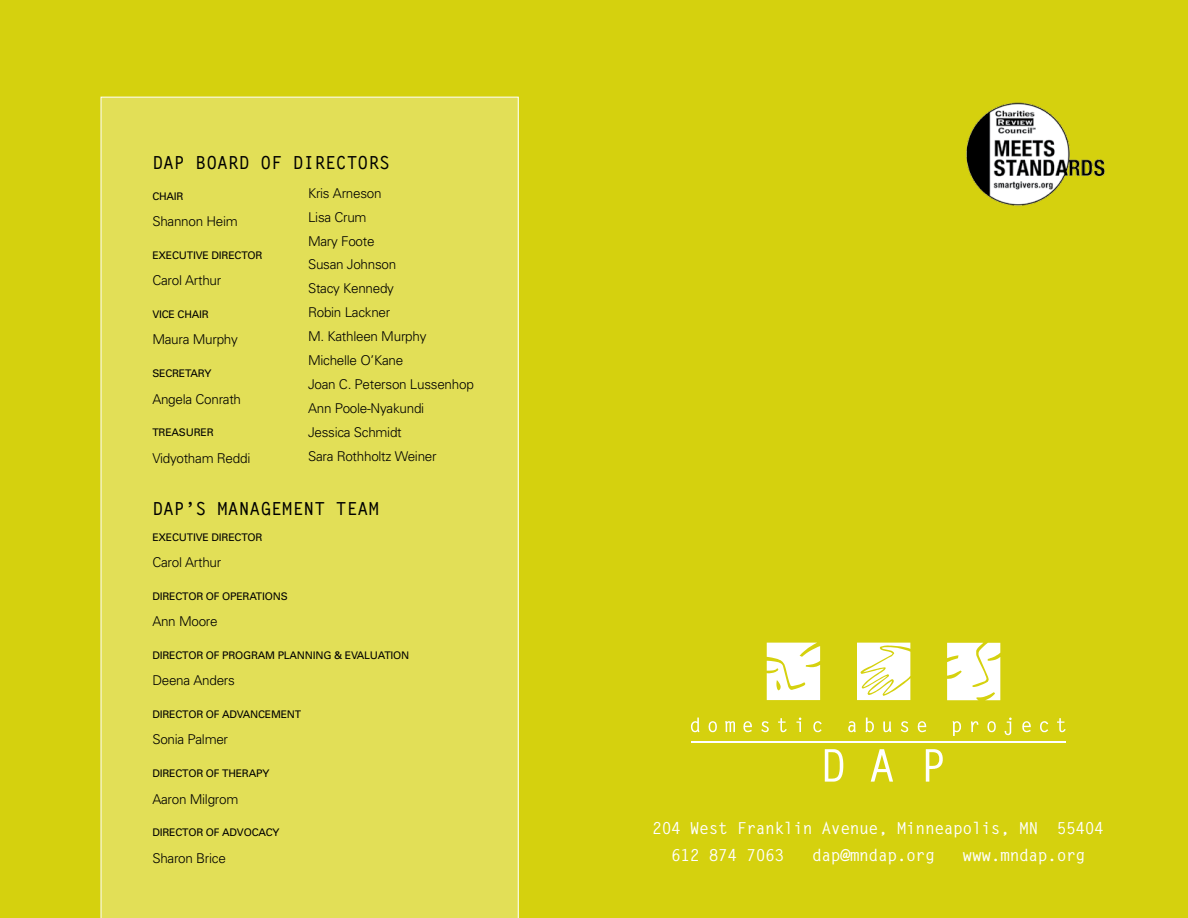
<style>
.page{position:relative;width:1188px;height:918px;background:#d5d10e}
.page>*{position:absolute;margin:0;border:0;box-sizing:border-box;transform-origin:0 0}
.t1{font:700 18px "Letter Gothic";color:#000}
.t2{font:700 16.5px/27px "Letter Gothic Std";letter-spacing:-.03em;color:#fff}
.t3{font:300 13.5px/23.9px "Univers";letter-spacing:-.02em;color:#000}
.t4{font:10.5px "Univers";letter-spacing:-.02em;color:#000}
</style>
<div class="page">
<div style="left:101px;top:97px;width:418px;height:821px;background:#e2df57"></div>
<hr style="left:691px;top:741px;width:375px;height:2px;background:#fff">
<svg style="left:825px;top:749px;width:18px;height:33px"></svg>
<svg style="left:871px;top:749px;width:22px;height:33px"></svg>
<svg style="left:926px;top:749px;width:17px;height:33px"></svg>
<svg style="left:691px;top:718px;width:9px;height:14px"></svg>
<svg style="left:709px;top:721px;width:8px;height:11px"></svg>
<svg style="left:725px;top:721px;width:10px;height:11px"></svg>
<svg style="left:743px;top:721px;width:9px;height:11px"></svg>
<svg style="left:761px;top:721px;width:8px;height:11px"></svg>
<svg style="left:778px;top:718px;width:9px;height:14px"></svg>
<svg style="left:796px;top:718px;width:5px;height:14px"></svg>
<svg style="left:813px;top:721px;width:9px;height:11px"></svg>
<svg style="left:848px;top:721px;width:8px;height:11px"></svg>
<svg style="left:865px;top:718px;width:9px;height:14px"></svg>
<svg style="left:883px;top:721px;width:8px;height:11px"></svg>
<svg style="left:901px;top:721px;width:7px;height:11px"></svg>
<svg style="left:918px;top:721px;width:8px;height:11px"></svg>
<svg style="left:953px;top:721px;width:8px;height:15px"></svg>
<svg style="left:971px;top:721px;width:7px;height:11px"></svg>
<svg style="left:987px;top:721px;width:9px;height:11px"></svg>
<svg style="left:1005px;top:718px;width:7px;height:17px"></svg>
<svg style="left:1022px;top:721px;width:9px;height:11px"></svg>
<svg style="left:1040px;top:721px;width:8px;height:11px"></svg>
<svg style="left:1057px;top:718px;width:9px;height:14px"></svg>
<svg style="left:857px;top:643px;width:53px;height:57px;background:#f9f8df"></svg>
<svg style="left:947px;top:643px;width:53px;height:57px;background:#fafae5"></svg>
<svg style="left:767px;top:643px;width:53px;height:57px;background:#faf9e4"></svg>
<img style="left:966px;top:102px;width:139px;height:104px">
<h1 class="t1" style="left:152px;top:152px;width:66px">DAP BOARD</h1>
<h1 class="t1" style="left:260px;top:152px;width:55px">OF DIRECTORS</h1>
<p class="t4" style="left:152px;top:190px;width:14px">CHAIR</p>
<p class="t3" style="left:152px;top:209px;width:87px">Shannon Heim</p>
<p class="t4" style="left:152px;top:249px;width:14px">EXECUTIVE</p>
<p class="t4" style="left:212px;top:249px;width:15px">DIRECTOR</p>
<p class="t3" style="left:152px;top:268px;width:71px">Carol Arthur</p>
<p class="t4" style="left:152px;top:308px;width:13px">VICE</p>
<p class="t4" style="left:178px;top:308px;width:14px">CHAIR</p>
<p class="t3" style="left:152px;top:327px;width:87px">Maura Murphy</p>
<p class="t4" style="left:152px;top:367px;width:15px">SECRETARY</p>
<p class="t3" style="left:152px;top:386px;width:90px">Angela Conrath</p>
<p class="t4" style="left:152px;top:426px;width:14px">TREASURER</p>
<p class="t3" style="left:152px;top:446px;width:100px">Vidyotham Reddi</p>
<h1 class="t1" style="left:152px;top:497px;width:88px">DAP’S MANAGEMENT</h1>
<h1 class="t1" style="left:336px;top:497px;width:22px">TEAM</h1>
<p class="t4" style="left:152px;top:531px;width:14px">EXECUTIVE</p>
<p class="t4" style="left:212px;top:531px;width:15px">DIRECTOR</p>
<p class="t3" style="left:152px;top:550px;width:71px">Carol Arthur</p>
<p class="t4" style="left:152px;top:590px;width:15px">DIRECTOR</p>
<p class="t4" style="left:206px;top:590px;width:32px">OF OPERATIONS</p>
<p class="t3" style="left:152px;top:609px;width:67px">Ann Moore</p>
<p class="t4" style="left:152px;top:649px;width:15px">DIRECTOR</p>
<p class="t4" style="left:206px;top:649px;width:31px">OF PROGRAM</p>
<p class="t4" style="left:278px;top:649px;width:14px">PLANNING</p>
<p class="t4" style="left:334px;top:649px;width:25px">&amp; EVALUATION</p>
<p class="t3" style="left:152px;top:668px;width:84px">Deena Anders</p>
<p class="t4" style="left:152px;top:708px;width:15px">DIRECTOR</p>
<p class="t4" style="left:206px;top:708px;width:32px">OF ADVANCEMENT</p>
<p class="t3" style="left:152px;top:727px;width:77px">Sonia Palmer</p>
<p class="t4" style="left:152px;top:767px;width:15px">DIRECTOR</p>
<p class="t4" style="left:206px;top:767px;width:31px">OF THERAPY</p>
<p class="t3" style="left:152px;top:786px;width:88px">Aaron Milgrom</p>
<p class="t4" style="left:152px;top:826px;width:15px">DIRECTOR</p>
<p class="t4" style="left:206px;top:826px;width:32px">OF ADVOCACY</p>
<p class="t3" style="left:152px;top:846px;width:75px">Sharon Brice</p>
<p class="t3" style="left:308px;top:181px;width:167px">Kris Arneson<br>Lisa Crum<br>Mary Foote<br>Susan Johnson<br>Stacy Kennedy<br>Robin Lackner<br>M. Kathleen Murphy<br>Michelle O’Kane<br>Joan C. Peterson Lussenhop<br>Ann Poole-Nyakundi<br>Jessica Schmidt<br>Sara Rothholtz Weiner</p>
<p class="t2" style="left:671px;top:815px;width:435px;text-indent:-19px">204 West Franklin Avenue, Minneapolis, MN 55404<br>612 874 7063</p>
<p class="t2" style="left:812px;top:842px;width:124px">dap@mndap.org</p>
<p class="t2" style="left:963px;top:842px;width:124px">www.mndap.org</p>
</div>
